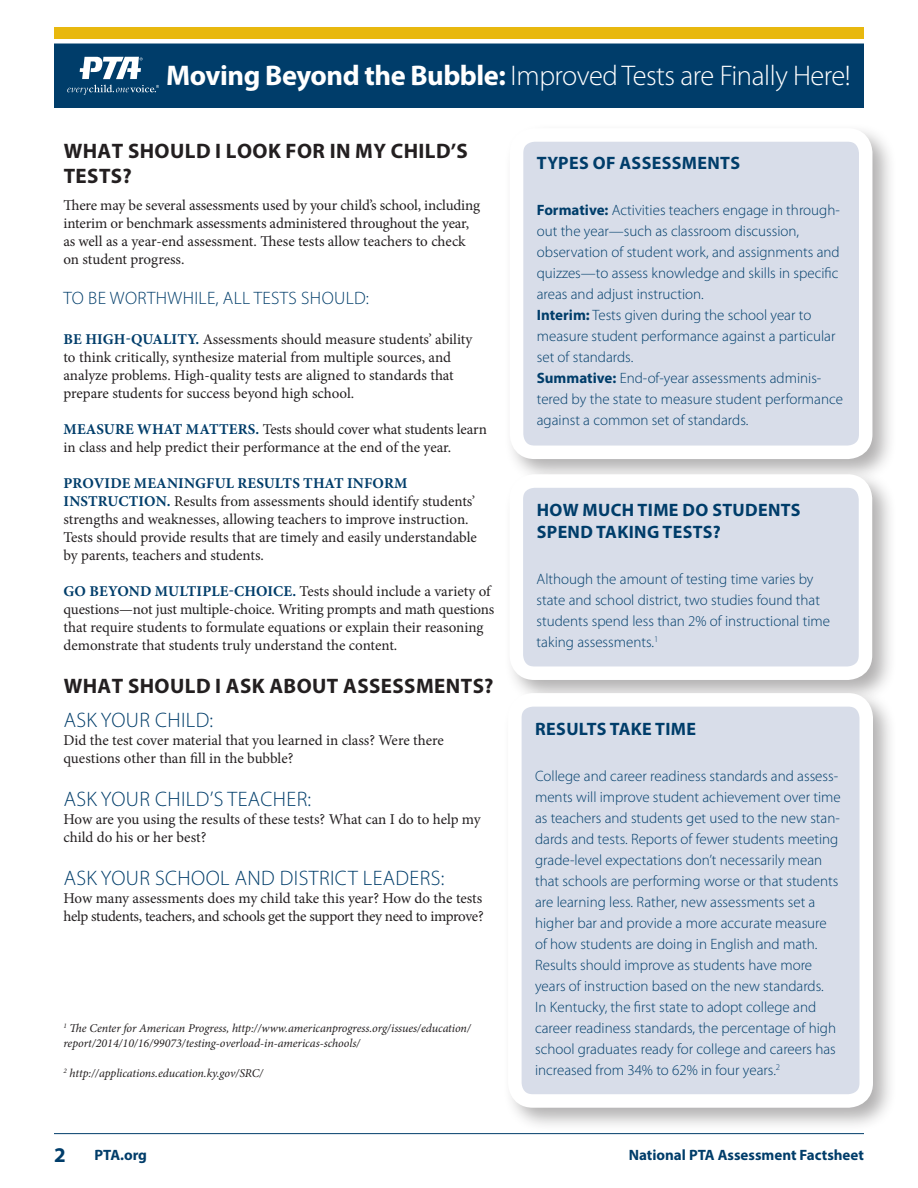
<style>
.page{position:relative;width:918px;height:1188px;background:#fff}
.page>*{position:absolute;margin:0;border:0;box-sizing:border-box;transform-origin:0 0}
.t1{font:300 28.5px "Myriad Pro";letter-spacing:-.015em;color:#fff}
.t2{font:300 21px "Myriad Pro";letter-spacing:.02em;color:#003d6a}
.t3{font:700 21px/25.2px "Myriad Pro";letter-spacing:.02em;color:#231f20}
.t4{font:700 21px "Myriad Pro";color:#003d6a}
.t5{font:700 18px/21.6px "Myriad Pro";letter-spacing:.02em;color:#003d6a}
.t6{font:300 18px "Myriad Pro";letter-spacing:.02em;color:#003d6a}
.t7{font:15px/18px "Minion Pro";letter-spacing:-.005em;color:#231f20}
.t8{font:300 15px/21px "Myriad Pro";color:#003d6a}
.t9{font:700 15px "Myriad Pro";color:#003d6a}
.t10{font:italic 12px/15px "Minion Pro";letter-spacing:-.005em;color:#231f20}
.s1{font-weight:700}
.s2{font-weight:700;color:#003d6a}
</style>
<div class="page">
<div style="left:54px;top:27px;width:810px;height:13px;background:#e8b80e"></div>
<svg style="left:54px;top:39px;width:810px;height:69px;background:#114a74"></svg>
<svg style="left:67px;top:85px;width:92px;height:10px"></svg>
<svg style="left:80px;top:57px;width:63px;height:22px"></svg>
<hr style="left:54px;top:1133px;width:810px;height:1px;background:#003d6a">
<div style="left:504px;top:122px;width:393px;height:362px;background:#231f20;opacity:.35"></div>
<div style="left:517px;top:135px;width:349px;height:317px;background:#d8dde9;border-radius:18px"></div>
<div style="left:510px;top:128px;width:362px;height:331px;border:14px solid #fff;border-radius:18px"></div>
<div style="left:504px;top:469px;width:393px;height:236px;background:#231f20;opacity:.35"></div>
<div style="left:516px;top:481px;width:349px;height:192px;background:#d8dde9;border-radius:18px"></div>
<div style="left:510px;top:474px;width:362px;height:206px;border:14px solid #fff;border-radius:18px"></div>
<div style="left:502px;top:687px;width:396px;height:445px;background:#231f20;opacity:.35"></div>
<div style="left:515px;top:700px;width:351px;height:401px;background:#d8dde9;border-radius:18px"></div>
<div style="left:508px;top:693px;width:365px;height:415px;border:14px solid #fff;border-radius:18px"></div>
<h1 class="t1" style="left:166px;top:58px;width:686px"><span class="s1">MOVING BEYOND THE BUBBLE:</span> Improved Tests are Finally Here!</h1>
<h2 class="t3" style="left:64px;top:138px;width:406px">WHAT SHOULD I LOOK FOR IN MY CHILD’S<br>TESTS?</h2>
<p class="t7" style="left:63px;top:197px;width:418px">There may be several assessments used by your child’s school, including interim or benchmark assessments administered throughout the year, as well as a year-end assessment. These tests allow teachers to check on student progress.</p>
<p class="t6" style="left:64px;top:287px;width:307px">To be worthwhi le, all tests should:</p>
<p class="t7" style="left:63px;top:330px;width:410px"><span class="s2">BE HIGH-QUALITY.</span> Assessments should measure students’ ability to think critically, synthesize material from multiple sources, and analyze problems. High-quality tests are aligned to standards that prepare students for success beyond high school.</p>
<p class="t7" style="left:63px;top:420px;width:425px"><span class="s2">MEASURE WHAT MATTERS.</span> Tests should cover what students learn in class and help predict their performance at the end of the year.</p>
<p class="t7" style="left:63px;top:474px;width:415px"><span class="s2">PROVIDE MEANINGFUL RESULTS THAT INFORM INSTRUCTION.</span> Results from assessments should identify students’ strengths and weaknesses, allowing teachers to improve instruction.<br>Tests should provide results that are timely and easily understandable by parents, teachers and students.</p>
<p class="t7" style="left:63px;top:582px;width:432px"><span class="s2">GO BEYOND MULTIPLE-CHOICE.</span> Tests should include a variety of questions—not just multiple-choice. Writing prompts and math questions that require students to formulate equations or explain their reasoning demonstrate that students truly understand the content.</p>
<h2 class="t3" style="left:64px;top:672px;width:431px">WHAT SHOULD I ASK ABOUT ASSESSMENTS?</h2>
<h2 class="t2" style="left:64px;top:707px;width:62px">ASK YOUR</h2>
<h2 class="t2" style="left:155px;top:707px;width:60px">CHILD:</h2>
<p class="t7" style="left:63px;top:731px;width:382px">Did the test cover material that you learned in class? Were there questions other than fill in the bubble?</p>
<h2 class="t2" style="left:64px;top:787px;width:62px">ASK YOUR</h2>
<h2 class="t2" style="left:155px;top:787px;width:158px">CHILD’S TEACHER:</h2>
<p class="t7" style="left:63px;top:811px;width:419px">How are you using the results of these tests? What can I do to help my child do his or her best?</p>
<h2 class="t2" style="left:64px;top:866px;width:62px">ASK YOUR</h2>
<h2 class="t2" style="left:155px;top:866px;width:50px">SCHOOL</h2>
<h2 class="t2" style="left:235px;top:866px;width:173px">AND DISTRICT LEADERS</h2>
<h2 class="t2" style="left:441px;top:866px;width:5px">:</h2>
<p class="t7" style="left:63px;top:890px;width:422px">How many assessments does my child take this year? How do the tests help students, teachers, and schools get the support they need to improve?</p>
<p class="t10" style="left:63px;top:1021px;width:409px"><sup>1</sup> The Center for American Progress, http://www.americanprogress.org/issues/education/ report/2014/10/16/99073/testing-overload-in-americas-schools/</p>
<p class="t10" style="left:63px;top:1066px;width:201px"><sup>2</sup> http://applications.education.ky.gov/SRC/</p>
<p class="t5" style="left:537px;top:151px;width:205px">TYPES OF ASSESSMENTS</p>
<p class="t8" style="left:537px;top:199px;width:308px"><span class="s1">FORMATIVE:</span> Activities teachers engage in through&shy;out the year—such as classroom discussion, observation of student work, and assignments and quizzes—to assess knowledge and skills in specific areas and adjust instruction.<br><span class="s1">INTERIM:</span> Tests given during the school year to measure student performance against a particular set of standards.<br><span class="s1">SUMMATIVE:</span> End-of-year assessments adminis&shy;tered by the state to measure student performance against a common set of standards.</p>
<p class="t5" style="left:537px;top:499px;width:265px">HOW MUCH TIME DO STUDENTS<br>SPEND TAKING TESTS?</p>
<p class="t8" style="left:537px;top:568px;width:295px">Although the amount of testing time varies by state and school district, two studies found that students spend less than 2% of instructional time taking assessments.<sup>1</sup></p>
<p class="t5" style="left:535px;top:718px;width:162px">RESULTS TAKE TIME</p>
<p class="t8" style="left:535px;top:766px;width:307px">College and career readiness standards and assess&shy;ments will improve student achievement over time as teachers and students get used to the new stan&shy;dards and tests. Reports of fewer students meeting grade-level expectations don’t necessarily mean that schools are performing worse or that students are learning less. Rather, new assessments set a higher bar and provide a more accurate measure of how students are doing in English and math.<br>Results should improve as students have more years of instruction based on the new standards.<br>In Kentucky, the first state to adopt college and career readiness standards, the percentage of high school graduates ready for college and careers has increased from 34% to 62% in four years.<sup>2</sup></p>
<h2 class="t4" style="left:54px;top:1142px;width:13px">2</h2>
<p class="t9" style="left:94px;top:1145px;width:54px">PTA.ORG</p>
<p class="t9" style="left:629px;top:1145px;width:237px">NATIONAL PTA ASSESSMENT FACTSHEET</p>
</div>
